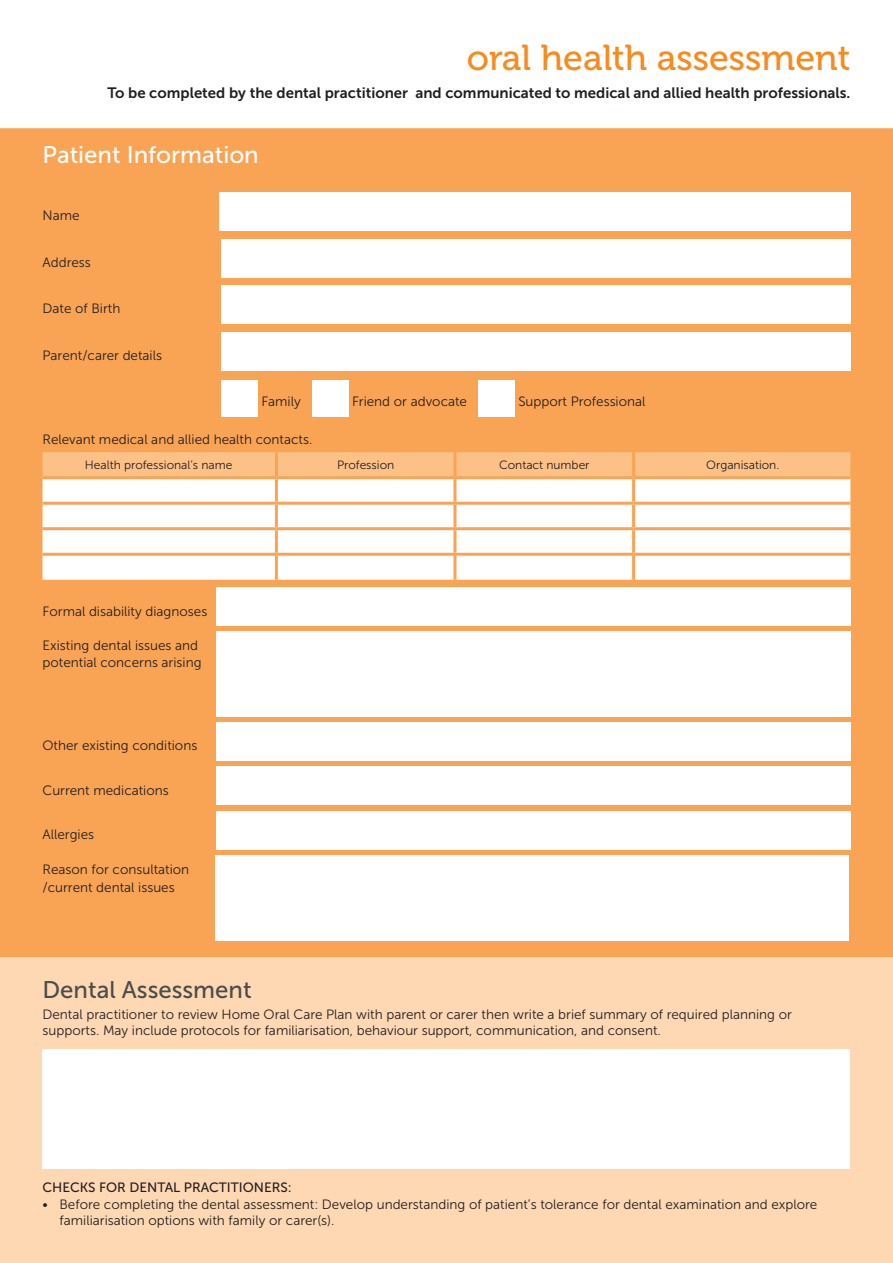
<style>
.page{position:relative;width:893px;height:1263px;background:#fdd8b2}
.page>*{position:absolute;margin:0;border:0;box-sizing:border-box;transform-origin:0 0}
.large_head{font:36px "Museo 500";color:#f68b1f}
.head{font:24px "Museo Sans 500";color:#fff}
.head-2{font:24px "Museo Sans 500";color:#4b4c4d}
.large_head-2{font:15px "Museo Sans 700";color:#231f20}
.body_-tight{font:13.5px/16.5px "Museo Sans 300";color:#231f20}
.body{font:13.5px/16.5px "Museo Sans 300";color:#231f20}
.t1{font:13.5px "Museo Sans 500";color:#231f20}
.t2{font:12px "Museo Sans 300";color:#231f20}
</style>
<div class="page">
<div style="left:0;top:96px;width:893px;height:861px;background:#f9a454"></div>
<div style="left:0;top:0;width:893px;height:108px;background:#fff"></div>
<div style="left:0;top:22px;width:893px;height:106px;background:#fff"></div>
<div style="left:219px;top:193px;width:631px;height:38px;background:#fff"></div>
<div style="left:221px;top:239px;width:629px;height:38px;background:#fff"></div>
<div style="left:221px;top:286px;width:629px;height:38px;background:#fff"></div>
<div style="left:221px;top:332px;width:629px;height:38px;background:#fff"></div>
<div style="left:221px;top:380px;width:37px;height:37px;background:#fff"></div>
<div style="left:312px;top:380px;width:36px;height:37px;background:#fff"></div>
<div style="left:478px;top:380px;width:37px;height:37px;background:#fff"></div>
<div style="left:43px;top:452px;width:807px;height:24px;background:#fcc187"></div>
<div style="left:43px;top:479px;width:807px;height:101px;background:#fff"></div>
<hr style="left:275px;top:452px;width:3px;height:24px;background:#f9a454">
<hr style="left:453px;top:452px;width:3px;height:24px;background:#f9a454">
<hr style="left:632px;top:452px;width:3px;height:24px;background:#f9a454">
<hr style="left:275px;top:479px;width:3px;height:23px;background:#f9a454">
<hr style="left:453px;top:479px;width:3px;height:23px;background:#f9a454">
<hr style="left:632px;top:479px;width:3px;height:23px;background:#f9a454">
<hr style="left:43px;top:502px;width:233px;height:3px;background:#f9a454">
<hr style="left:276px;top:502px;width:179px;height:3px;background:#f9a454">
<hr style="left:275px;top:505px;width:3px;height:22px;background:#f9a454">
<hr style="left:455px;top:502px;width:179px;height:3px;background:#f9a454">
<hr style="left:453px;top:505px;width:3px;height:22px;background:#f9a454">
<hr style="left:634px;top:502px;width:216px;height:3px;background:#f9a454">
<hr style="left:632px;top:505px;width:3px;height:22px;background:#f9a454">
<hr style="left:43px;top:527px;width:233px;height:3px;background:#f9a454">
<hr style="left:276px;top:527px;width:179px;height:3px;background:#f9a454">
<hr style="left:275px;top:530px;width:3px;height:23px;background:#f9a454">
<hr style="left:455px;top:527px;width:179px;height:3px;background:#f9a454">
<hr style="left:453px;top:530px;width:3px;height:23px;background:#f9a454">
<hr style="left:634px;top:527px;width:216px;height:3px;background:#f9a454">
<hr style="left:632px;top:530px;width:3px;height:23px;background:#f9a454">
<hr style="left:43px;top:553px;width:233px;height:3px;background:#f9a454">
<hr style="left:276px;top:553px;width:179px;height:3px;background:#f9a454">
<hr style="left:275px;top:556px;width:3px;height:24px;background:#f9a454">
<hr style="left:455px;top:553px;width:179px;height:3px;background:#f9a454">
<hr style="left:453px;top:556px;width:3px;height:24px;background:#f9a454">
<hr style="left:634px;top:553px;width:216px;height:3px;background:#f9a454">
<hr style="left:632px;top:556px;width:3px;height:24px;background:#f9a454">
<div style="left:216px;top:588px;width:634px;height:38px;background:#fff"></div>
<div style="left:216px;top:631px;width:634px;height:85px;background:#fff"></div>
<div style="left:216px;top:722px;width:634px;height:39px;background:#fff"></div>
<div style="left:216px;top:767px;width:634px;height:38px;background:#fff"></div>
<div style="left:216px;top:811px;width:634px;height:38px;background:#fff"></div>
<div style="left:43px;top:1050px;width:807px;height:119px;background:#fff"></div>
<div style="left:215px;top:855px;width:634px;height:85px;background:#fff"></div>
<p class="large_head" style="left:467px;top:37px;width:385px">oral health assessment</p>
<p class="large_head-2" style="left:107px;top:85px;width:745px">To be completed by the dental practitioner and communicated to medical and allied health professionals.</p>
<p class="head" style="left:43px;top:141px;width:218px">Patient Information</p>
<p class="body" style="left:43px;top:208px;width:39px">Name</p>
<p class="body" style="left:43px;top:254px;width:50px">Address</p>
<p class="body" style="left:43px;top:301px;width:79px">Date of Birth</p>
<p class="body" style="left:43px;top:347px;width:121px">Parent/carer details</p>
<p class="body" style="left:261px;top:394px;width:41px">Family</p>
<p class="body" style="left:352px;top:394px;width:116px">Friend or advocate</p>
<p class="body" style="left:518px;top:394px;width:129px">Support Professional</p>
<p class="body" style="left:43px;top:431px;width:271px">Relevant medical and allied health contacts.</p>
<p class="t2" style="left:85px;top:458px;width:149px">Health professional’s name</p>
<p class="t2" style="left:337px;top:458px;width:59px">Profession</p>
<p class="t2" style="left:499px;top:458px;width:92px">Contact number</p>
<p class="t2" style="left:706px;top:458px;width:75px">Organisation.</p>
<p class="body" style="left:43px;top:603px;width:166px">Formal disability diagnoses</p>
<p class="body" style="left:43px;top:637px;width:161px">Existing dental issues and potential concerns arising</p>
<p class="body" style="left:43px;top:737px;width:156px">Other existing conditions</p>
<p class="body" style="left:43px;top:782px;width:128px">Current medications</p>
<p class="body" style="left:43px;top:826px;width:53px">Allergies</p>
<p class="body" style="left:43px;top:860px;width:148px;line-height:18px">Reason for consultation /current dental issues</p>
<p class="head-2" style="left:43px;top:977px;width:211px">Dental Assessment</p>
<p class="body_-tight" style="left:43px;top:1006px;width:751px">Dental practitioner to review Home Oral Care Plan with parent or carer then write a brief summary of required planning or supports. May include protocols for familiarisation, behaviour support, communication, and consent.</p>
<p class="t1" style="left:43px;top:1180px;width:251px">CHECKS FOR DENTAL PRACTITIONERS:</p>
<p class="body_-tight" style="left:60px;top:1196px;width:759px;text-indent:-17px">• Before completing the dental assessment: Develop understanding of patient’s tolerance for dental examination and explore familiarisation options with family or carer(s).</p>
</div>
